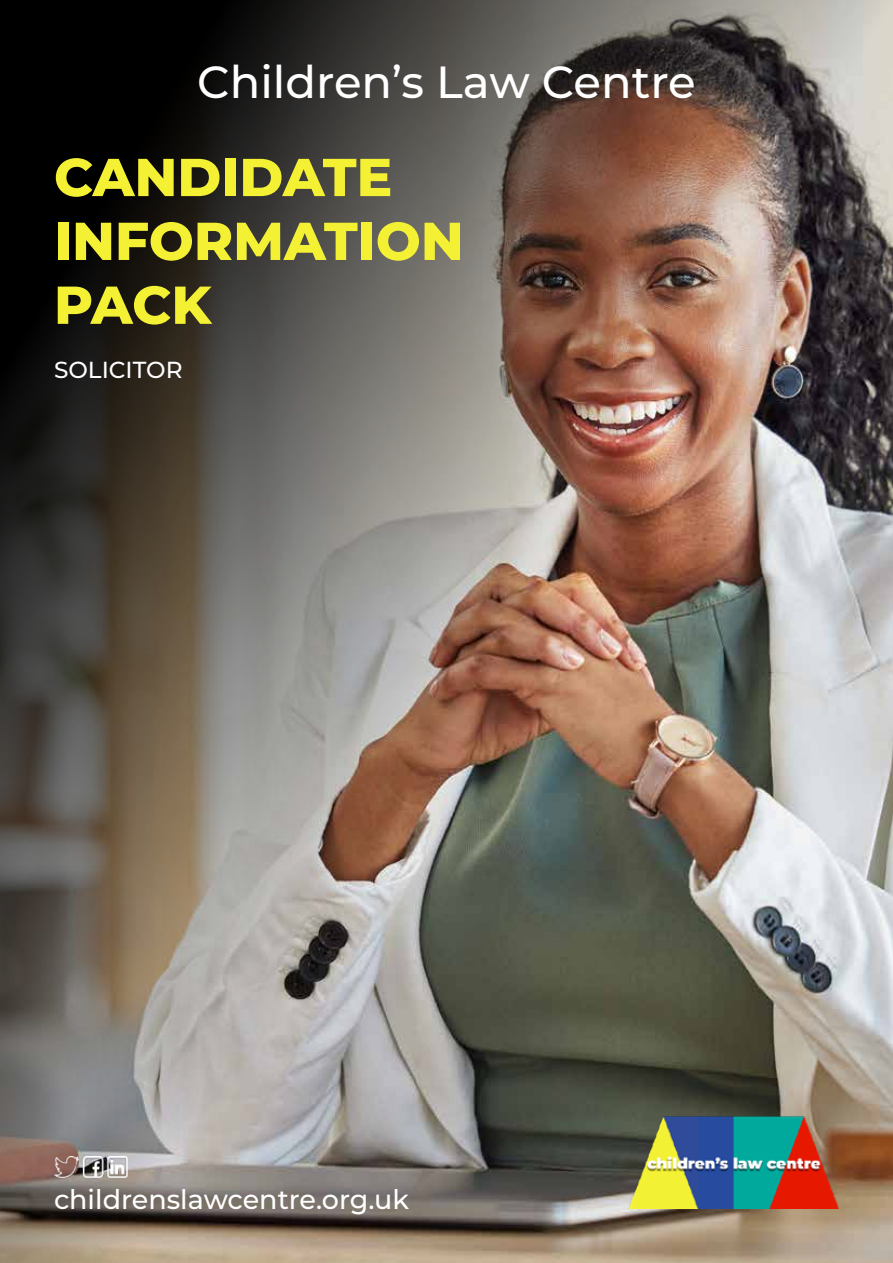
<style>
.page{position:relative;width:893px;height:1263px;background:#fff}
.page>*{position:absolute;margin:0;border:0;box-sizing:border-box;transform-origin:0 0}
.t1{font:800 53.25px/63.9px "Montserrat";color:#f4f134}
.t2{font:500 45px "Montserrat";color:#fff}
.t3{font:500 27px "Montserrat";color:#fff}
.t4{font:500 23.25px "Montserrat";color:#fff}
</style>
<div class="page">
<img style="left:0;top:0;width:893px;height:1263px">
<img style="left:627px;top:1116px;width:212px;height:93px">
<img style="left:54px;top:1157px;width:74px;height:20px">
<h2 class="t2" style="left:197px;top:50px;width:500px">Children’s Law Centre</h2>
<h1 class="t1" style="left:54px;top:142px;width:411px">CANDIDATE<br>INFORMATION<br>PACK</h1>
<p class="t4" style="left:54px;top:353px;width:130px">SOLICITOR</p>
<p class="t3" style="left:54px;top:1180px;width:357px">childrenslawcentre.org.uk</p>
</div>
